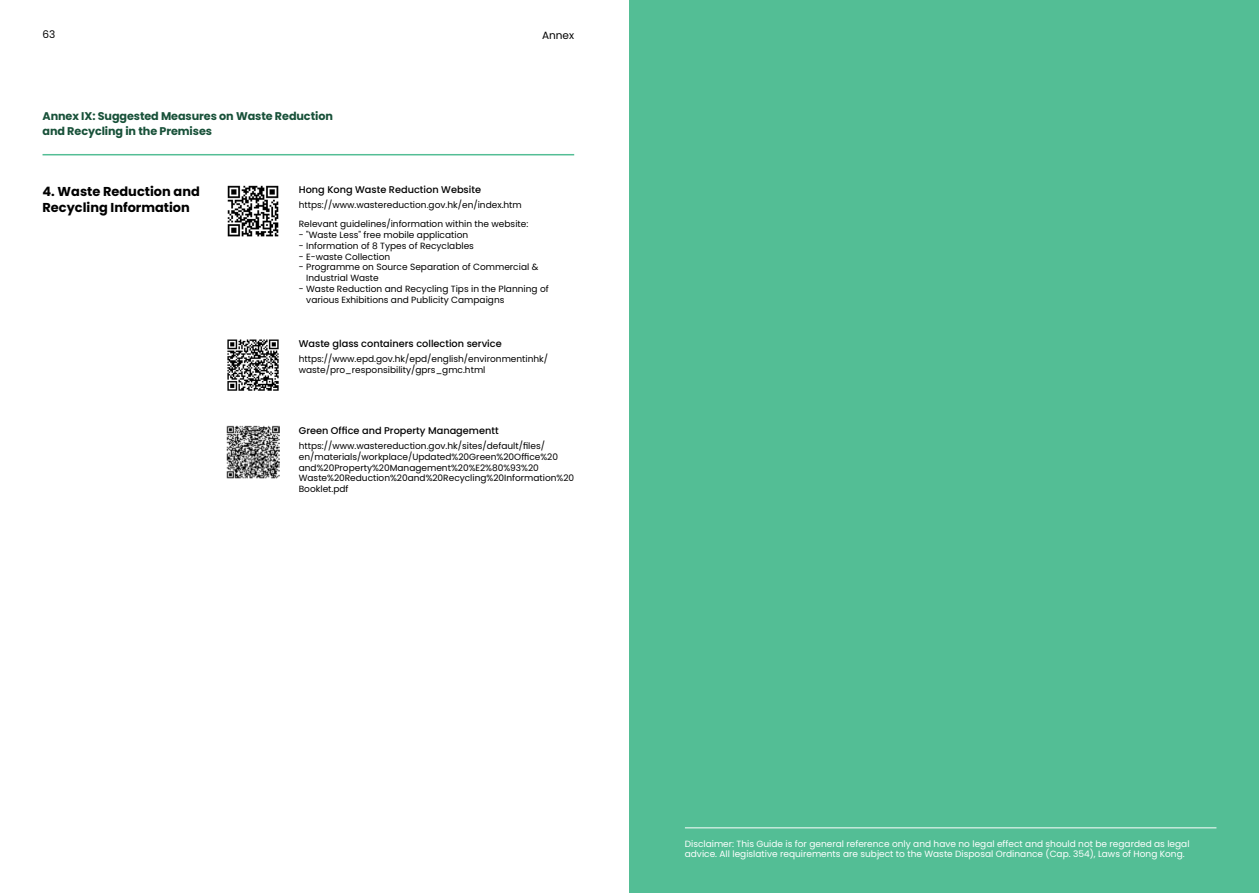
<style>
.page{position:relative;width:1259px;height:893px;background:#fff}
.page>*{position:absolute;margin:0;border:0;box-sizing:border-box;transform-origin:0 0}
.t1{font:700 12.9px/16.5px "Poppins";color:#000}
.t2{font:700 11.25px/15px "Poppins";letter-spacing:-.005em;color:#185139}
.t3{font:10.5px "Poppins";color:#000}
.t4{font:500 9.75px "Poppins";color:#000}
.t5{font:9px/10.8px "Poppins";color:#000}
.t6{font:9px/10.8px "Poppins";color:#fff}
</style>
<div class="page">
<div style="left:629px;top:0;width:630px;height:893px;background:#53be95"></div>
<hr style="left:685px;top:827px;width:531px;height:1px;background:#fff">
<hr style="left:43px;top:154px;width:531px;height:1px;background:#53be95">
<img style="left:227px;top:185px;width:52px;height:52px">
<img style="left:227px;top:339px;width:52px;height:52px">
<img style="left:226px;top:425px;width:53px;height:54px">
<p class="t3" style="left:43px;top:28px;width:14px">63</p>
<p class="t3" style="left:542px;top:29px;width:34px">Annex</p>
<p class="t2" style="left:43px;top:108px;width:292px">Annex IX: Suggested Measures on Waste Reduction and Recycling in the Premises</p>
<h1 class="t1" style="left:43px;top:183px;width:159px">4. Waste Reduction and<br>Recycling Information</h1>
<p class="t4" style="left:299px;top:184px;width:184px">Hong Kong Waste Reduction Website</p>
<p class="t5" style="left:299px;top:195px;width:231px;line-height:19.2px">https://www.wastereduction.gov.hk/en/index.htm<br>Relevant guidelines/information within the website:</p>
<p class="t5" style="left:299px;top:230px;width:171px">- "Waste Less" free mobile application</p>
<p class="t5" style="left:299px;top:240px;width:177px">- Information of 8 Types of Recyclables</p>
<p class="t5" style="left:299px;top:251px;width:93px">- E-waste Collection</p>
<p class="t5" style="left:306px;top:262px;width:233px;text-indent:-7px">- Programme on Source Separation of Commercial &amp;<br>Industrial Waste</p>
<p class="t5" style="left:306px;top:284px;width:244px;text-indent:-7px">- Waste Reduction and Recycling Tips in the Planning of various Exhibitions and Publicity Campaigns</p>
<p class="t4" style="left:299px;top:338px;width:204px">Waste glass containers collection service</p>
<p class="t5" style="left:299px;top:353px;width:251px">https://www.epd.gov.hk/epd/english/environmentinhk/ waste/pro_responsibility/gprs_gmc.html</p>
<p class="t4" style="left:299px;top:425px;width:201px">Green Office and Property Managementt</p>
<p class="t5" style="left:299px;top:440px;width:277px">https://www.wastereduction.gov.hk/sites/default/files/ en/materials/workplace/Updated%20Green%20Office%20 and%20Property%20Management%20%E2%80%93%20<br>Waste%20Reduction%20and%20Recycling%20Information%20<br>Booklet.pdf</p>
<p class="t6" style="left:685px;top:838px;width:506px">Disclaimer: This Guide is for general reference only and have no legal effect and should not be regarded as legal advice. All legislative requirements are subject to the Waste Disposal Ordinance (Cap. 354), Laws of Hong Kong.</p>
</div>
